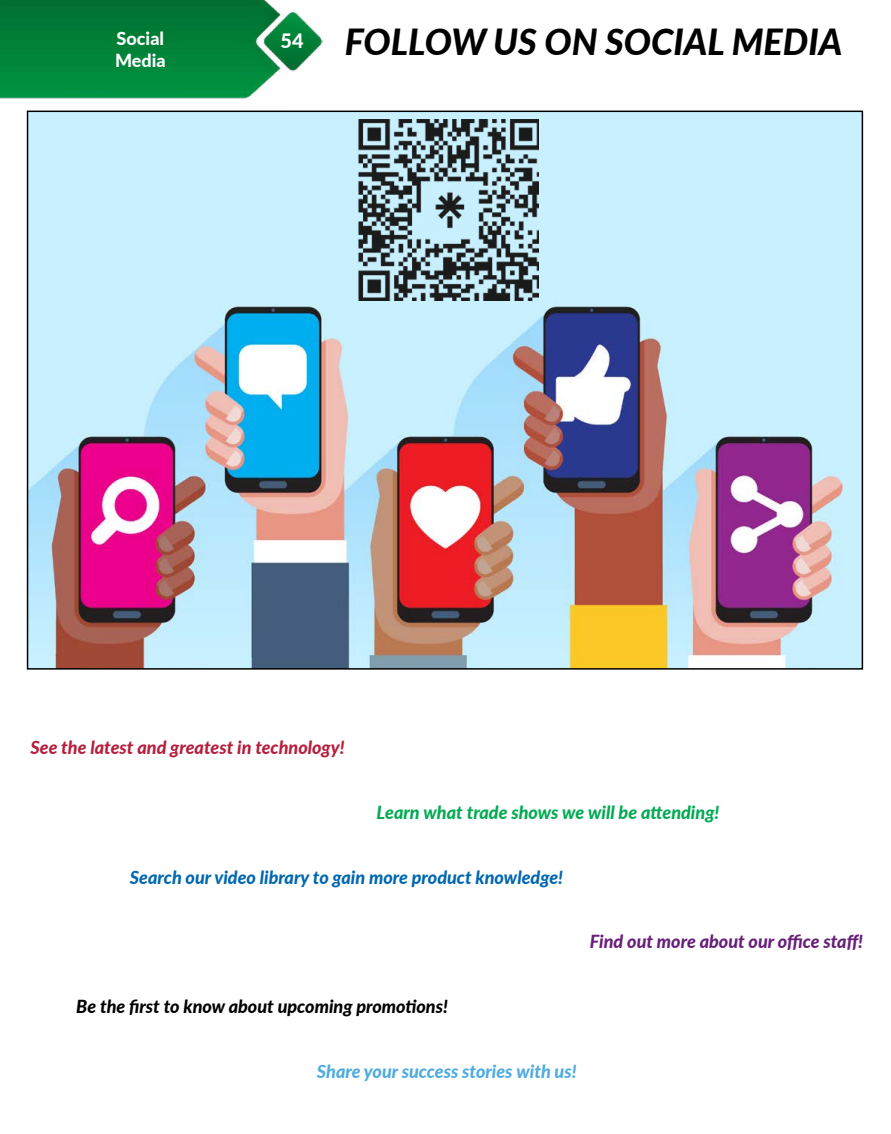
<style>
.page{position:relative;width:891px;height:1134px;background:#fff}
.page>*{position:absolute;margin:0;border:0;box-sizing:border-box;transform-origin:0 0}
.t1{font:italic 800 36px "Lato";color:#000}
.t2{font:italic 800 18px "Lato";color:#0067b0}
.t3{font:italic 800 18px "Lato";color:#000}
.t4{font:italic 800 18px "Lato";color:#00aa52}
.t5{font:italic 800 18px "Lato";color:#b61f3d}
.t6{font:italic 800 18px "Lato";color:#681f79}
.t7{font:italic 800 18px "Lato";color:#4fabe0}
.t8{font:800 18px/21.6px "Lato";color:#fff}
</style>
<div class="page">
<img style="left:0;top:0;width:287px;height:112px">
<img style="left:263px;top:10px;width:60px;height:61px">
<img style="left:30px;top:114px;width:830px;height:553px">
<img style="left:358px;top:119px;width:181px;height:181px">
<p class="t8" style="left:115px;top:27px;width:52px">Social<br>Media</p>
<h1 class="t1" style="left:281px;top:15px;width:563px"><sup>54</sup> FOLLOW US ON SOCIAL MEDIA</h1>
<p class="t5" style="left:31px;top:734px;width:316px">See the latest and greatest in technology!</p>
<p class="t4" style="left:376px;top:799px;width:344px">Learn what trade shows we will be attending!</p>
<p class="t2" style="left:130px;top:864px;width:435px">Search our video library to gain more product knowledge!</p>
<p class="t6" style="left:590px;top:928px;width:275px">Find out more about our office staff!</p>
<p class="t3" style="left:76px;top:993px;width:373px">Be the first to know about upcoming promotions!</p>
<p class="t7" style="left:317px;top:1058px;width:261px">Share your success stories with us!</p>
</div>
